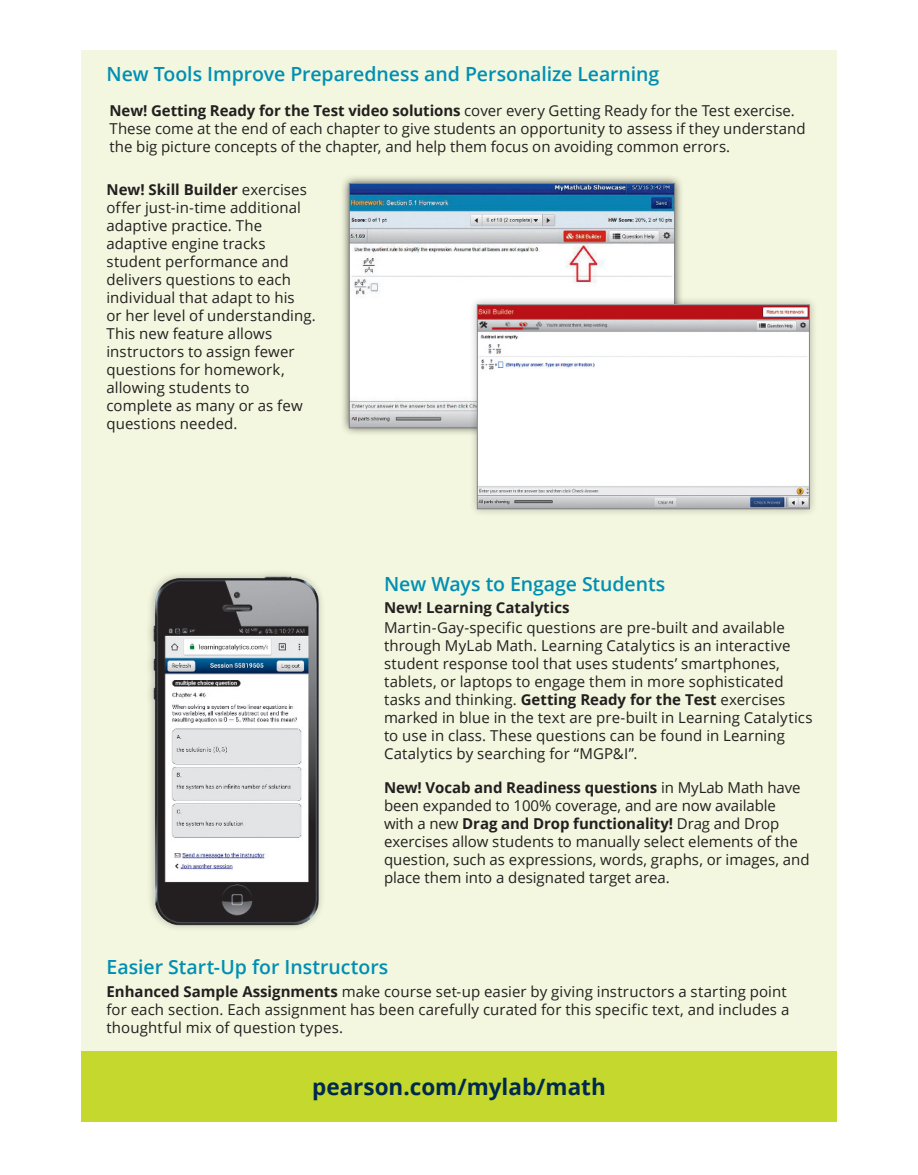
<style>
.page{position:relative;width:918px;height:1175px;background:#fff}
.page>*{position:absolute;margin:0;border:0;box-sizing:border-box;transform-origin:0 0}
.t1{font:700 22.5px "Open Sans";color:#00294e}
.t2{font:600 19.5px "Open Sans";letter-spacing:-.005em;color:#008fb3}
.t3{font:15px/18px "Open Sans";letter-spacing:.005em;color:#231f20}
.t4{font:700 15px "Open Sans";color:#231f20}
.s1{font-weight:700}
</style>
<div class="page">
<div style="left:81px;top:50px;width:756px;height:1028px;background:#f3f7df"></div>
<div style="left:81px;top:1050px;width:756px;height:71px;background:#c4d82d"></div>
<div style="left:145px;top:569px;width:181px;height:363px;background:#231f20;opacity:.3"></div>
<img style="left:153px;top:576px;width:167px;height:350px">
<div style="left:340px;top:174px;width:344px;height:263px;background:#231f20;opacity:.75"></div>
<img style="left:351px;top:185px;width:322px;height:241px">
<div style="left:469px;top:296px;width:349px;height:221px;background:#231f20;opacity:.3"></div>
<img style="left:479px;top:306px;width:329px;height:201px">
<div style="left:477px;top:304px;width:333px;height:205px;border:1px solid #808285"></div>
<h2 class="t2" style="left:106px;top:61px;width:554px">New Tools Improve Preparedness and Personalize Learning</h2>
<p class="t3" style="left:110px;top:102px;width:698px"><span class="s1">New! Getting Ready for the Test video solutions</span> cover every Getting Ready for the Test exercise.<br>These come at the end of each chapter to give students an opportunity to assess if they understand the big picture concepts of the chapter, and help them focus on avoiding common errors.</p>
<p class="t3" style="left:106px;top:180px;width:211px"><span class="s1">New! Skill Builder</span> exercises offer just-in-time additional adaptive practice. The adaptive engine tracks student performance and delivers questions to each individual that adapt to his<br>or her level of understanding.<br>This new feature allows instructors to assign fewer questions for homework, allowing students to complete as many or as few questions needed.</p>
<h2 class="t2" style="left:384px;top:570px;width:283px">New Ways to Engage Students</h2>
<p class="t4" style="left:384px;top:597px;width:187px">New! Learning Catalytics</p>
<p class="t3" style="left:384px;top:618px;width:430px">Martin-Gay-specific questions are pre-built and available through MyLab Math. Learning Catalytics is an interactive student response tool that uses students’ smartphones, tablets, or laptops to engage them in more sophisticated tasks and thinking. <span class="s1">Getting Ready for the Test</span> exercises marked in blue in the text are pre-built in Learning Catalytics to use in class. These questions can be found in Learning Catalytics by searching for “MGP&amp;I”.</p>
<p class="t3" style="left:384px;top:778px;width:427px"><span class="s1">New! Vocab and Readiness questions</span> in MyLab Math have been expanded to 100% coverage, and are now available<br>with a new <span class="s1">Drag and Drop functionality!</span> Drag and Drop exercises allow students to manually select elements of the question, such as expressions, words, graphs, or images, and place them into a designated target area.</p>
<h2 class="t2" style="left:106px;top:953px;width:283px">Easier Start-Up for Instructors</h2>
<p class="t3" style="left:106px;top:981px;width:684px"><span class="s1">Enhanced Sample Assignments</span> make course set-up easier by giving instructors a starting point for each section. Each assignment has been carefully curated for this specific text, and includes a thoughtful mix of question types.</p>
<h1 class="t1" style="left:312px;top:1070px;width:295px">pearson.com/mylab/math</h1>
</div>
